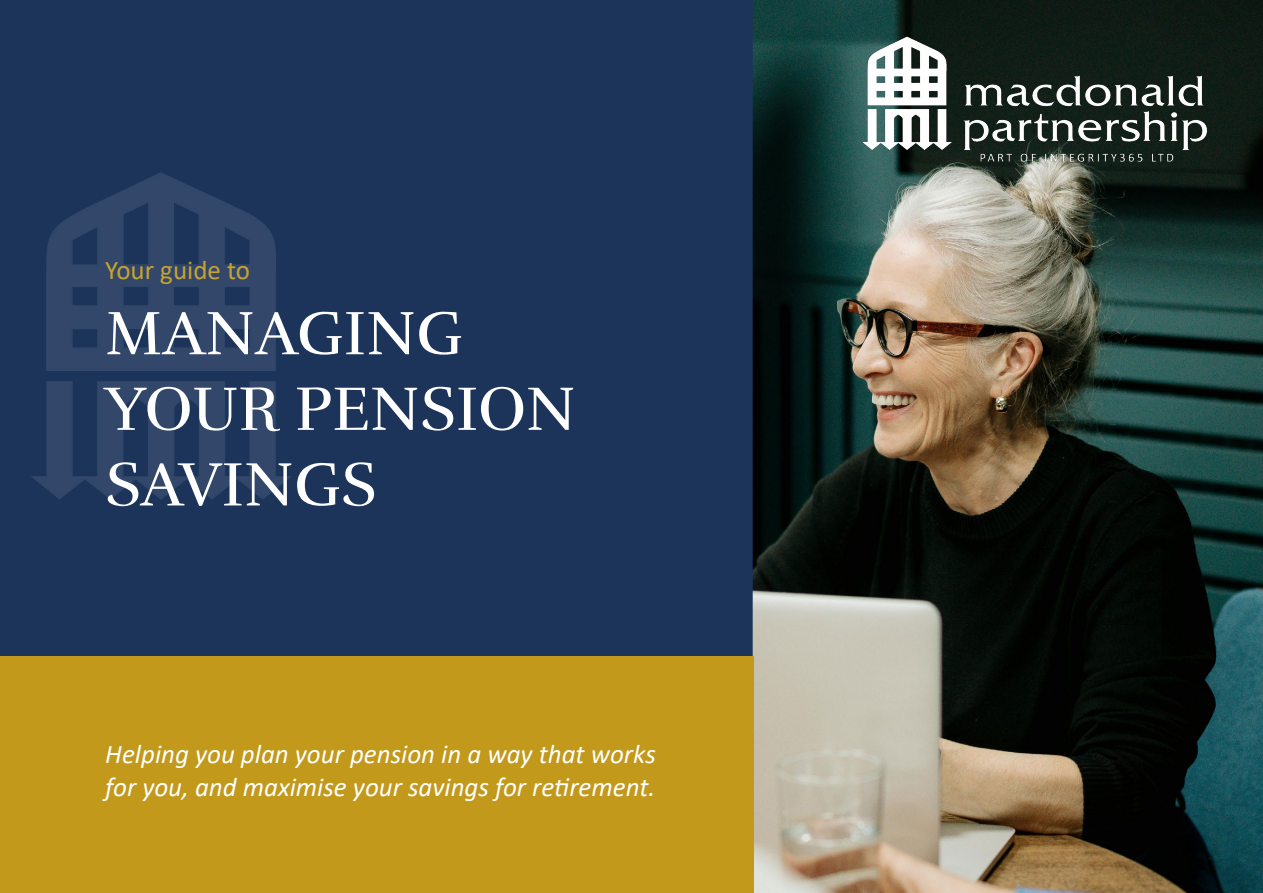
<style>
.page{position:relative;width:1263px;height:893px;background:#fff}
.page>*{position:absolute;margin:0;border:0;box-sizing:border-box;transform-origin:0 0}
.t1{font:63px/75.6px "Rufina";color:#fff}
.t2{font:italic 27px/32.4px "Calibri";color:#fff}
.t3{font:27px "Calibri";color:#c2991b}
</style>
<div class="page">
<img style="left:753px;top:0;width:510px;height:893px">
<div style="left:310px;top:0;width:443px;height:657px;background:#1c345a"></div>
<div style="left:0;top:657px;width:754px;height:236px;background:#c2991b"></div>
<img style="left:817px;top:26px;width:420px;height:144px">
<img style="left:0;top:0;width:310px;height:657px">
<p class="t3" style="left:105px;top:251px;width:146px">Your guide to</p>
<h1 class="t1" style="left:105px;top:296px;width:472px">MANAGING<br>YOUR PENSION<br>SAVINGS</h1>
<p class="t2" style="left:105px;top:737px;width:552px">Helping you plan your pension in a way that works for you, and maximise your savings for retirement.</p>
</div>
